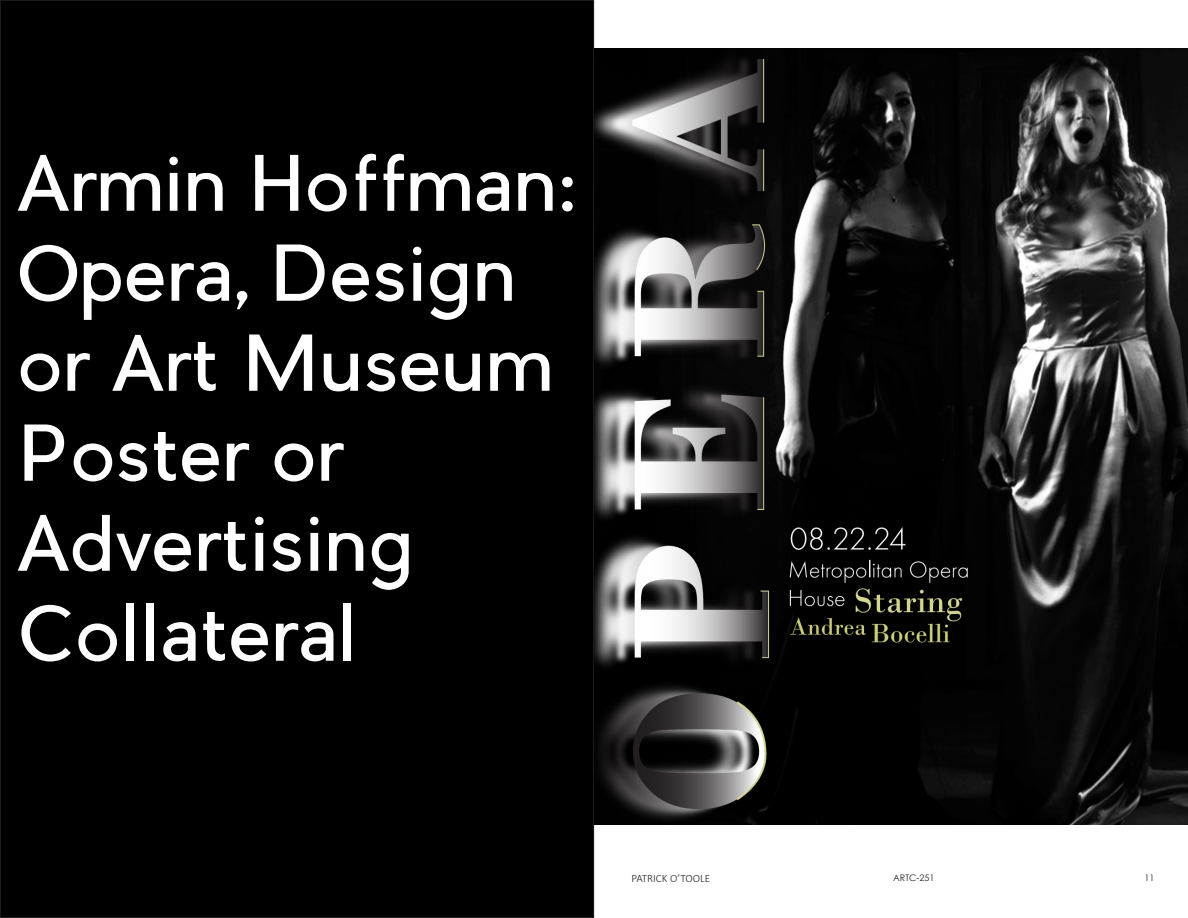
<style>
.page{position:relative;width:1188px;height:918px;background:#fff}
.page>*{position:absolute;margin:0;border:0;box-sizing:border-box;transform-origin:0 0}
.t1{font:75px/90px "Preface Sans";color:#fff}
.t2{font:300 11.25px "Calibri";color:#231f20}
.t3{font:9px "Century Gothic";color:#231f20}
</style>
<div class="page">
<div style="left:0;top:0;width:594px;height:918px;background:#000"></div>
<img style="left:594px;top:49px;width:594px;height:775px">
<p class="t1" style="left:18px;top:138px;width:560px">Armin Hoffman:<br>Opera, Design or Art Museum<br>Poster or<br>Advertising<br>Collateral</p>
<p class="t2" style="left:632px;top:871px;width:80px">PATRICK O’TOOLE</p>
<p class="t3" style="left:893px;top:871px;width:43px">ARTC-251</p>
<p class="t3" style="left:1144px;top:871px;width:11px">11</p>
<p class="t3" style="left:632px;top:871px;width:79px">PATRICK O’TOOLE</p>
</div>
